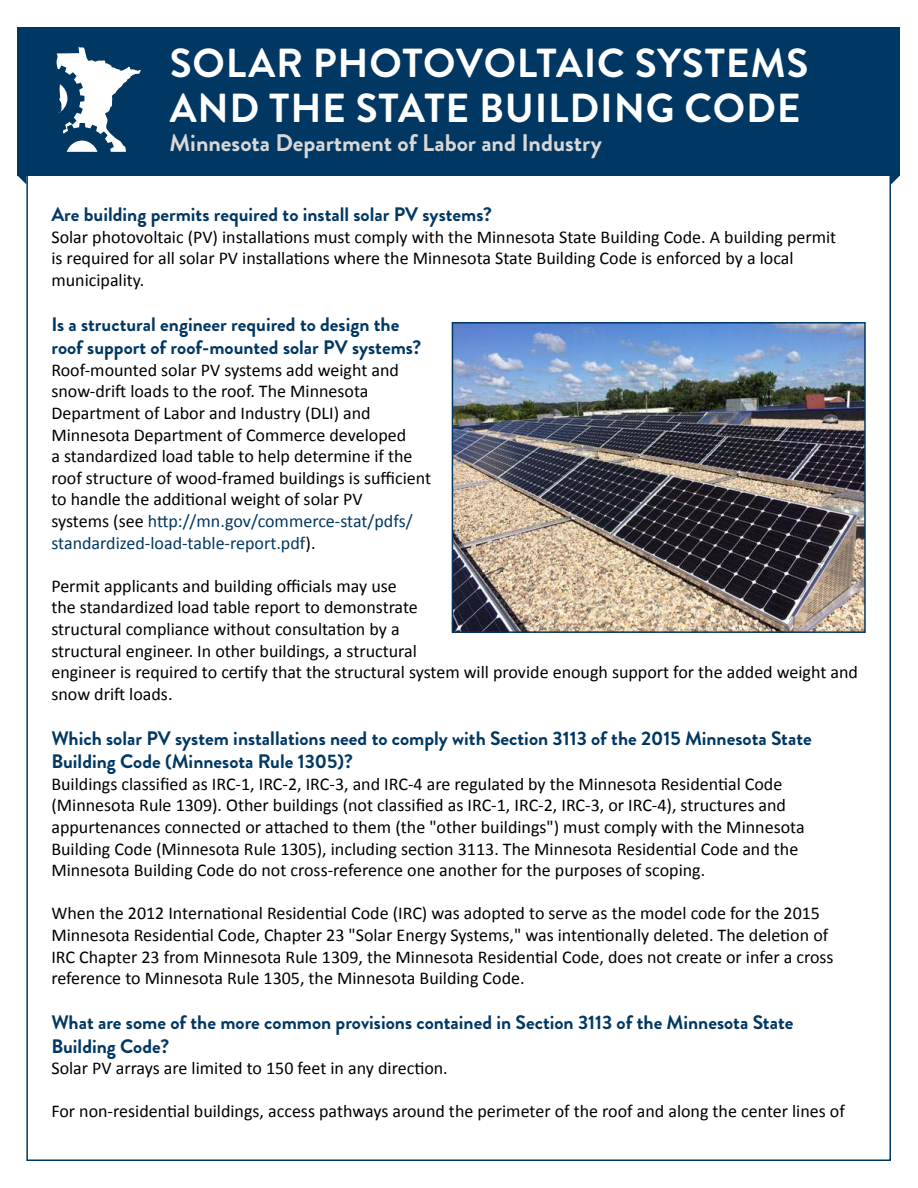
<style>
.page{position:relative;width:918px;height:1188px;background:#fff}
.page>*{position:absolute;margin:0;border:0;box-sizing:border-box;transform-origin:0 0}
.t1{font:700 40.5px/45px "Brandon Grotesque";letter-spacing:.02em;color:#fff}
.t2{font:700 24px "Brandon Grotesque";color:#dad8d6}
.t3{font:700 19.5px/23.4px "Brandon Grotesque";color:#003763}
.t4{font:18px/21.6px "Calibri";color:#000}
.s1{color:#003763}
</style>
<div class="page">
<div style="left:17px;top:27px;width:883px;height:148px;background:#003763"></div>
<svg style="left:57px;top:47px;width:84px;height:105px"></svg>
<svg style="left:891px;top:175px;width:9px;height:9px"></svg>
<svg style="left:17px;top:175px;width:9px;height:9px"></svg>
<img style="left:455px;top:325px;width:408px;height:305px">
<div style="left:452px;top:322px;width:414px;height:311px;border:2px solid #003763"></div>
<h1 class="t1" style="left:170px;top:47px;width:640px">SOLAR PHOTOVOLTAIC SYSTEMS<br>AND THE STATE BUILDING CODE</h1>
<h2 class="t2" style="left:170px;top:134px;width:434px">Minnesota Department of Labor and Industry</h2>
<p class="t3" style="left:51px;top:205px;width:442px">Are building permits required to install solar PV systems?</p>
<p class="t4" style="left:51px;top:226px;width:786px">Solar photovoltaic (PV) installations must comply with the Minnesota State Building Code. A building permit is required for all solar PV installations where the Minnesota State Building Code is enforced by a local municipality.</p>
<p class="t3" style="left:51px;top:315px;width:371px">Is a structural engineer required to design the roof support of roof-mounted solar PV systems?</p>
<p class="t4" style="left:51px;top:359px;width:381px">Roof-mounted solar PV systems add weight and snow-drift loads to the roof. The Minnesota Department of Labor and Industry (DLI) and Minnesota Department of Commerce developed<br>a standardized load table to help determine if the roof structure of wood-framed buildings is sufficient to handle the additional weight of solar PV<br>systems (see <span class="s1">http://mn.gov/commerce-stat/pdfs/ standardized-load-table-report.pdf</span>).</p>
<p class="t4" style="left:51px;top:575px;width:808px">Permit applicants and building officials may use<br>the standardized load table report to demonstrate<br>structural compliance without consultation by a<br>structural engineer. In other buildings, a structural<br>engineer is required to certify that the structural system will provide enough support for the added weight and snow drift loads.</p>
<p class="t3" style="left:51px;top:729px;width:762px">Which solar PV system installations need to comply with Section 3113 of the 2015 Minnesota State<br>Building Code (Minnesota Rule 1305)?</p>
<p class="t4" style="left:51px;top:773px;width:755px">Buildings classified as IRC-1, IRC-2, IRC-3, and IRC-4 are regulated by the Minnesota Residential Code (Minnesota Rule 1309). Other buildings (not classified as IRC-1, IRC-2, IRC-3, or IRC-4), structures and appurtenances connected or attached to them (the "other buildings") must comply with the Minnesota Building Code (Minnesota Rule 1305), including section 3113. The Minnesota Residential Code and the Minnesota Building Code do not cross-reference one another for the purposes of scoping.</p>
<p class="t4" style="left:51px;top:903px;width:784px">When the 2012 International Residential Code (IRC) was adopted to serve as the model code for the 2015<br>Minnesota Residential Code, Chapter 23 "Solar Energy Systems," was intentionally deleted. The deletion of IRC Chapter 23 from Minnesota Rule 1309, the Minnesota Residential Code, does not create or infer a cross reference to Minnesota Rule 1305, the Minnesota Building Code.</p>
<p class="t3" style="left:51px;top:1014px;width:743px">What are some of the more common provisions contained in Section 3113 of the Minnesota State<br>Building Code?</p>
<p class="t4" style="left:51px;top:1058px;width:398px">Solar PV arrays are limited to 150 feet in any direction.</p>
<p class="t4" style="left:51px;top:1101px;width:795px">For non-residential buildings, access pathways around the perimeter of the roof and along the center lines of</p>
</div>
